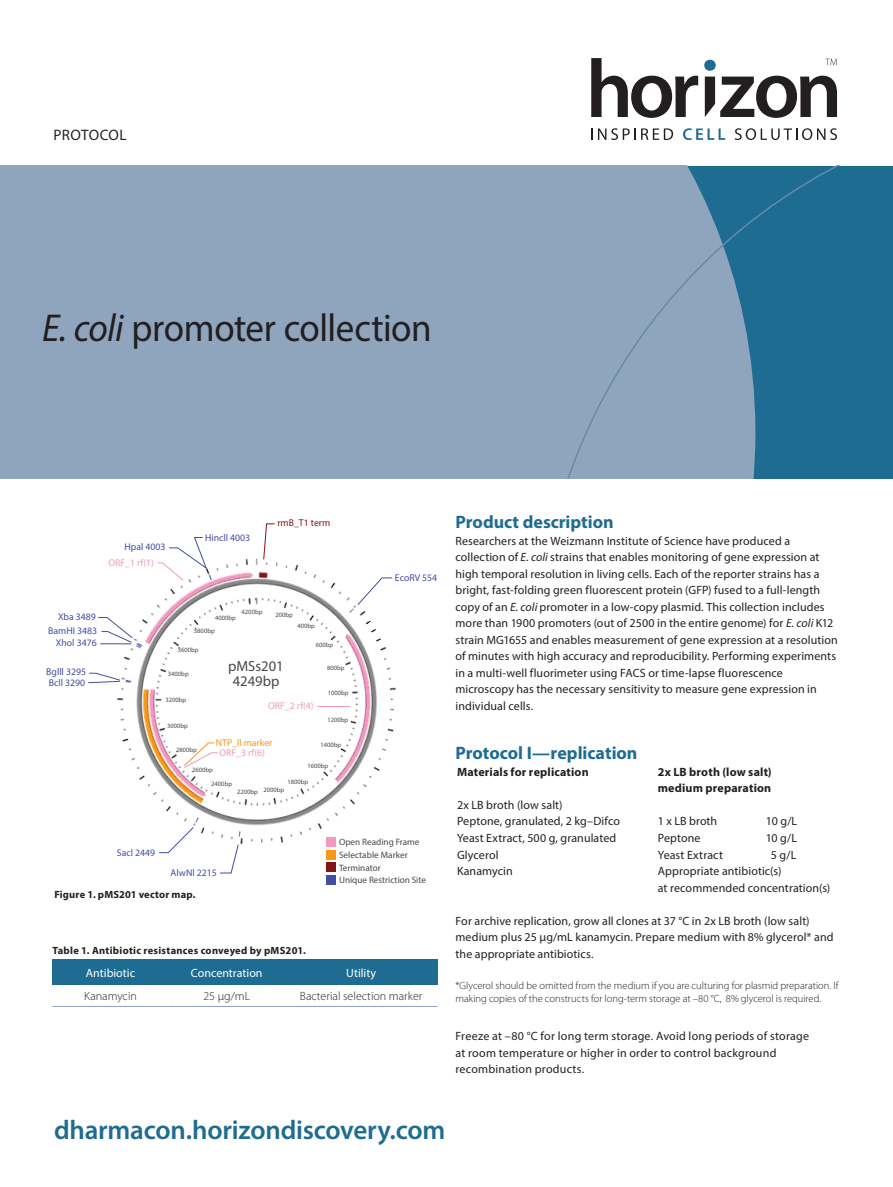
<style>
.page{position:relative;width:893px;height:1187px;background:#fff}
.page>*{position:absolute;margin:0;border:0;box-sizing:border-box;transform-origin:0 0}
.t1{font:39px "Myriad Pro";letter-spacing:-.01em;color:#231f20;scale:.95 1}
.t2{font:600 27px "Myriad Pro";letter-spacing:-.01em;color:#1e6c91}
.t3{font:700 18px "Myriad Pro";color:#1e6c91}
.t4{font:15.15px "Myriad Pro";letter-spacing:.015em;color:#231f20}
.t5{font:14.7px/14.7px "Myriad Pro";color:#47484a;text-align:center}
.t6{font:12px/16.5px "Myriad Pro";letter-spacing:.01em;color:#231f20}
.t7{font:700 12px/16.5px "Myriad Pro";letter-spacing:.015em;color:#231f20}
.t8{font:300 12px "Myriad Pro";color:#231f20}
.t9{font:12px "Myriad Pro";color:#fff}
.t10{font:300 10.5px/13.5px "Myriad Pro";color:#231f20}
.t11{font:700 10.5px "Myriad Pro";letter-spacing:.025em;color:#231f20}
.t12{font:9.75px/14.2px "Myriad Pro";color:#434da1;text-align:right}
.t13{font:9.75px "Myriad Pro";color:#f398c1}
.t14{font:9.75px "Myriad Pro";color:#f7981d}
.t15{font:9.75px "Myriad Pro";color:#841517}
.t16{font:9.3px/13px "Myriad Pro";color:#47484a}
.t17{font:6.6px "Myriad Pro";color:#47484a}
.s1{font-style:italic}
</style>
<div class="page">
<div style="left:0;top:166px;width:537px;height:312px;background:#8ea5bd"></div>
<svg style="left:537px;top:166px;width:356px;height:312px;background:#5c8ba9"></svg>
<svg style="left:591px;top:58px;width:107px;height:60px"></svg>
<div style="left:704px;top:60px;width:12px;height:11px;background:#1e6c91;border-radius:50%"></div>
<svg style="left:705px;top:76px;width:132px;height:42px"></svg>
<svg style="left:591px;top:128px;width:82px;height:12px"></svg>
<svg style="left:683px;top:128px;width:42px;height:12px"></svg>
<svg style="left:735px;top:128px;width:102px;height:12px"></svg>
<svg style="left:825px;top:59px;width:12px;height:6px"></svg>
<img style="left:88px;top:558px;width:308px;height:327px">
<hr style="left:52px;top:1006px;width:117px;height:1px;background:#8ea5bd">
<hr style="left:169px;top:1006px;width:116px;height:1px;background:#8ea5bd">
<hr style="left:285px;top:1006px;width:152px;height:1px;background:#8ea5bd">
<div style="left:326px;top:874px;width:10px;height:10px;background:#434da1"></div>
<div style="left:326px;top:862px;width:10px;height:9px;background:#841517"></div>
<div style="left:326px;top:849px;width:10px;height:10px;background:#f7981d"></div>
<div style="left:326px;top:837px;width:10px;height:9px;background:#f398c1"></div>
<svg style="left:263px;top:523px;width:12px;height:37px"></svg>
<div style="left:164px;top:604px;width:189px;height:194px;background:#fff;border-radius:50%"></div>
<hr style="left:318px;top:706px;width:32px;height:1px;background:#f398c1">
<svg style="left:183px;top:742px;width:35px;height:26px"></svg>
<svg style="left:365px;top:620px;width:17px;height:22px"></svg>
<svg style="left:357px;top:577px;width:36px;height:28px"></svg>
<svg style="left:88px;top:537px;width:120px;height:146px"></svg>
<svg style="left:158px;top:826px;width:81px;height:47px"></svg>
<div style="left:52px;top:959px;width:117px;height:26px;background:#1e6c91"></div>
<div style="left:169px;top:959px;width:116px;height:26px;background:#1e6c91"></div>
<div style="left:285px;top:959px;width:152px;height:26px;background:#1e6c91"></div>
<p class="t4" style="left:53px;top:126px;width:75px">PROTOCOL</p>
<h1 class="t1" style="left:42px;top:304px;width:412px"><span class="s1">E. coli</span> promoter collection</h1>
<p class="t12" style="left:124px;top:539px;width:42px">Hpal 4003</p>
<p class="t13" style="left:109px;top:556px;width:47px">ORF_1 rf(1)</p>
<p class="t12" style="left:205px;top:530px;width:47px">Hincll 4003</p>
<p class="t15" style="left:277px;top:516px;width:54px">rmB_T1 term</p>
<p class="t12" style="left:48px;top:609px;width:50px">Xba 3489<br>BamHI 3483</p>
<p class="t12" style="left:56px;top:635px;width:42px">Xhol 3476</p>
<p class="t12" style="left:46px;top:666px;width:41px;line-height:11.1px;text-align:left">Bglll 3295<br>Bcll 3290</p>
<p class="t17" style="left:242px;top:607px;width:22px">4200bp</p>
<p class="t17" style="left:275px;top:611px;width:19px">200bp</p>
<p class="t17" style="left:215px;top:613px;width:22px">4000bp</p>
<p class="t5" style="left:228px;top:658px;width:57px">pMSs201<br>4249bp</p>
<p class="t17" style="left:297px;top:622px;width:19px">400bp</p>
<p class="t17" style="left:194px;top:626px;width:22px">3800bp</p>
<p class="t17" style="left:316px;top:640px;width:19px">600bp</p>
<p class="t17" style="left:327px;top:663px;width:19px">800bp</p>
<p class="t17" style="left:328px;top:689px;width:22px">1000bp</p>
<p class="t17" style="left:327px;top:716px;width:22px">1200bp</p>
<p class="t17" style="left:320px;top:740px;width:22px">1400bp</p>
<p class="t17" style="left:307px;top:761px;width:22px">1600bp</p>
<p class="t17" style="left:178px;top:645px;width:22px">3600bp</p>
<p class="t17" style="left:168px;top:670px;width:22px">3400bp</p>
<p class="t17" style="left:166px;top:695px;width:22px">3200bp</p>
<p class="t13" style="left:268px;top:700px;width:47px">ORF_2 rf(4)</p>
<p class="t17" style="left:167px;top:721px;width:22px">3000bp</p>
<p class="t14" style="left:216px;top:736px;width:58px">NTP_ll marker</p>
<p class="t17" style="left:176px;top:745px;width:22px">2800bp</p>
<p class="t13" style="left:219px;top:746px;width:47px">ORF_3 rf(6)</p>
<p class="t17" style="left:192px;top:766px;width:22px">2600bp</p>
<p class="t17" style="left:287px;top:777px;width:22px">1800bp</p>
<p class="t17" style="left:211px;top:779px;width:22px">2400bp</p>
<p class="t17" style="left:237px;top:786px;width:49px">2200bp 2000bp</p>
<p class="t12" style="left:395px;top:570px;width:44px">EcoRV 554</p>
<p class="t16" style="left:339px;top:834px;width:82px">Open Reading Frame</p>
<p class="t12" style="left:117px;top:844px;width:40px">Sacl 2449</p>
<p class="t16" style="left:339px;top:848px;width:70px">Selectable Marker<br>Terminator</p>
<p class="t12" style="left:171px;top:865px;width:48px">AlwNl 2215</p>
<p class="t16" style="left:339px;top:873px;width:88px">Unique Restriction Site</p>
<p class="t11" style="left:54px;top:887px;width:143px">Figure 1. pMS201 vector map.</p>
<h6 class="t11" style="left:52px;top:943px;width:255px">Table 1. Antibiotic resistances conveyed by pMS201.</h6>
<p class="t9" style="left:86px;top:965px;width:51px">Antibiotic</p>
<p class="t9" style="left:191px;top:965px;width:73px">Concentration</p>
<p class="t9" style="left:346px;top:965px;width:31px">Utility</p>
<p class="t8" style="left:84px;top:989px;width:54px">Kanamycin</p>
<p class="t8" style="left:203px;top:989px;width:48px">25 μg/mL</p>
<p class="t8" style="left:300px;top:989px;width:124px">Bacterial selection marker</p>
<h4 class="t3" style="left:455px;top:510px;width:160px">Product description</h4>
<p class="t6" style="left:455px;top:532px;width:384px">Researchers at the Weizmann Institute of Science have produced a collection of <span class="s1">E. coli</span> strains that enables monitoring of gene expression at high temporal resolution in living cells. Each of the reporter strains has a bright, fast-folding green fluorescent protein (GFP) fused to a full-length copy of an <span class="s1">E. coli</span> promoter in a low-copy plasmid. This collection includes more than 1900 promoters (out of 2500 in the entire genome) for <span class="s1">E. coli</span> K12 strain MG1655 and enables measurement of gene expression at a resolution of minutes with high accuracy and reproducibility. Performing experiments in a multi-well fluorimeter using FACS or time-lapse fluorescence microscopy has the necessary sensitivity to measure gene expression in individual cells.</p>
<h4 class="t3" style="left:455px;top:741px;width:183px">Protocol I—replication</h4>
<h6 class="t7" style="left:457px;top:763px;width:133px">Materials for replication</h6>
<h6 class="t7" style="left:658px;top:763px;width:115px">2x LB broth (low salt) medium preparation</h6>
<p class="t6" style="left:457px;top:796px;width:107px">2x LB broth (low salt)</p>
<p class="t6" style="left:457px;top:813px;width:164px">Peptone, granulated, 2 kg–Difco</p>
<p class="t6" style="left:658px;top:813px;width:61px">1 x LB broth</p>
<p class="t6" style="left:766px;top:813px;width:33px">10 g/L</p>
<p class="t6" style="left:457px;top:829px;width:161px">Yeast Extract, 500 g, granulated</p>
<p class="t6" style="left:658px;top:829px;width:44px">Peptone</p>
<p class="t6" style="left:766px;top:829px;width:33px">10 g/L</p>
<p class="t6" style="left:457px;top:846px;width:43px">Glycerol</p>
<p class="t6" style="left:658px;top:846px;width:67px">Yeast Extract</p>
<p class="t6" style="left:771px;top:846px;width:27px">5 g/L</p>
<p class="t6" style="left:457px;top:862px;width:57px">Kanamycin</p>
<p class="t6" style="left:658px;top:862px;width:125px">Appropriate antibiotic(s)</p>
<p class="t6" style="left:658px;top:879px;width:174px">at recommended concentration(s)</p>
<p class="t6" style="left:455px;top:912px;width:380px">For archive replication, grow all clones at 37 °C in 2x LB broth (low salt) medium plus 25 μg/mL kanamycin. Prepare medium with 8% glycerol* and the appropriate antibiotics.</p>
<p class="t10" style="left:455px;top:978px;width:384px">*Glycerol should be omitted from the medium if you are culturing for plasmid preparation. If making copies of the constructs for long-term storage at –80 °C, 8% glycerol is required.</p>
<p class="t6" style="left:455px;top:1027px;width:355px">Freeze at –80 °C for long term storage. Avoid long periods of storage at room temperature or higher in order to control background recombination products.</p>
<h2 class="t2" style="left:54px;top:1112px;width:393px">dharmacon.horizondiscovery.com</h2>
</div>
